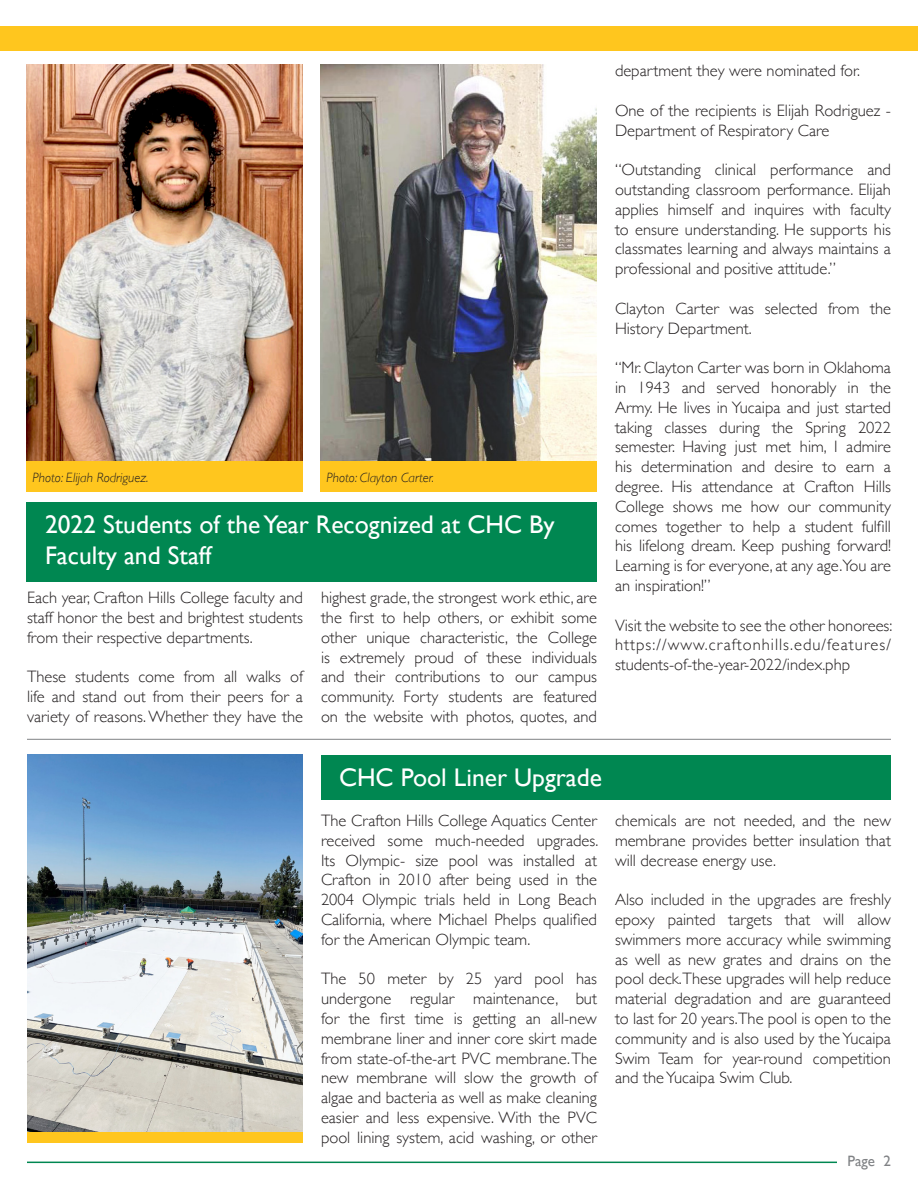
<style>
.page{position:relative;width:918px;height:1188px;background:#fff}
.page>*{position:absolute;margin:0;border:0;box-sizing:border-box;transform-origin:0 0}
.t1{font:25.5px/31.5px "Gill Sans";color:#fff}
.t2{font:300 16.5px/19.8px "Gill Sans";color:#231f20;text-align:justify}
.t3{font:15px "Gill Sans";color:#808285}
.t4{font:italic 300 13.5px "Gill Sans";color:#231f20}
</style>
<div class="page">
<hr style="left:27px;top:739px;width:864px;height:1px;background:#808285">
<img style="left:27px;top:755px;width:276px;height:377px">
<img style="left:27px;top:65px;width:276px;height:397px">
<img style="left:321px;top:65px;width:276px;height:397px">
<div style="left:0;top:27px;width:918px;height:24px;background:#ffc61e"></div>
<hr style="left:27px;top:1162px;width:810px;height:1px;background:#008751">
<div style="left:27px;top:1132px;width:276px;height:11px;background:#ffc61e"></div>
<div style="left:321px;top:755px;width:570px;height:45px;background:#008751"></div>
<div style="left:27px;top:502px;width:570px;height:80px;background:#008751"></div>
<div style="left:27px;top:462px;width:276px;height:30px;background:#ffc61e"></div>
<div style="left:321px;top:462px;width:276px;height:30px;background:#ffc61e"></div>
<p class="t4" style="left:33px;top:470px;width:117px">Photo: Elijah Rodriguez.</p>
<p class="t4" style="left:327px;top:470px;width:109px">Photo: Clayton Carter.</p>
<p class="t1" style="left:45px;top:508px;width:511px">2022 Students of the Year Recognized at CHC By<br>Faculty and Staff</p>
<p class="t2" style="left:27px;top:587px;width:278px">Each year, Crafton Hills College faculty and staff honor the best and brightest students from their respective departments.</p>
<p class="t2" style="left:27px;top:666px;width:278px">These students come from all walks of life and stand out from their peers for a variety of reasons. Whether they have the</p>
<p class="t2" style="left:321px;top:587px;width:278px">highest grade, the strongest work ethic, are the first to help others, or exhibit some other unique characteristic, the College is extremely proud of these individuals and their contributions to our campus community. Forty students are featured on the website with photos, quotes, and</p>
<p class="t2" style="left:615px;top:60px;width:247px">department they were nominated for.</p>
<p class="t2" style="left:615px;top:100px;width:277px">One of the recipients is Elijah Rodriguez -<br>Department of Respiratory Care</p>
<p class="t2" style="left:615px;top:159px;width:278px">“Outstanding clinical performance and outstanding classroom performance. Elijah applies himself and inquires with faculty to ensure understanding. He supports his classmates learning and always maintains a professional and positive attitude.”</p>
<p class="t2" style="left:615px;top:298px;width:277px">Clayton Carter was selected from the<br>History Department.</p>
<p class="t2" style="left:615px;top:357px;width:278px">“Mr. Clayton Carter was born in Oklahoma in 1943 and served honorably in the Army. He lives in Yucaipa and just started taking classes during the Spring 2022 semester. Having just met him, I admire his determination and desire to earn a degree. His attendance at Crafton Hills College shows me how our community comes together to help a student fulfill his lifelong dream. Keep pushing forward!<br>Learning is for everyone, at any age.You are an inspiration!”</p>
<p class="t2" style="left:615px;top:615px;width:279px">Visit the website to see the other honorees: https://www.craftonhills.edu/features/ students-of-the-year-2022/index.php</p>
<p class="t1" style="left:339px;top:761px;width:265px">CHC Pool Liner Upgrade</p>
<p class="t2" style="left:321px;top:810px;width:279px">The Crafton Hills College Aquatics Center received some much-needed upgrades.<br>Its Olympic- size pool was installed at Crafton in 2010 after being used in the 2004 Olympic trials held in Long Beach California, where Michael Phelps qualified for the American Olympic team.</p>
<p class="t2" style="left:321px;top:968px;width:278px">The 50 meter by 25 yard pool has undergone regular maintenance, but for the first time is getting an all-new membrane liner and inner core skirt made from state-of-the-art PVC membrane. The new membrane will slow the growth of algae and bacteria as well as make cleaning easier and less expensive. With the PVC pool lining system, acid washing, or other</p>
<p class="t2" style="left:615px;top:810px;width:278px">chemicals are not needed, and the new membrane provides better insulation that will decrease energy use.</p>
<p class="t2" style="left:615px;top:889px;width:278px">Also included in the upgrades are freshly epoxy painted targets that will allow swimmers more accuracy while swimming as well as new grates and drains on the pool deck.These upgrades will help reduce material degradation and are guaranteed to last for 20 years.The pool is open to the community and is also used by the Yucaipa Swim Team for year-round competition and the Yucaipa Swim Club.</p>
<p class="t3" style="left:848px;top:1152px;width:45px">Page 2</p>
</div>
